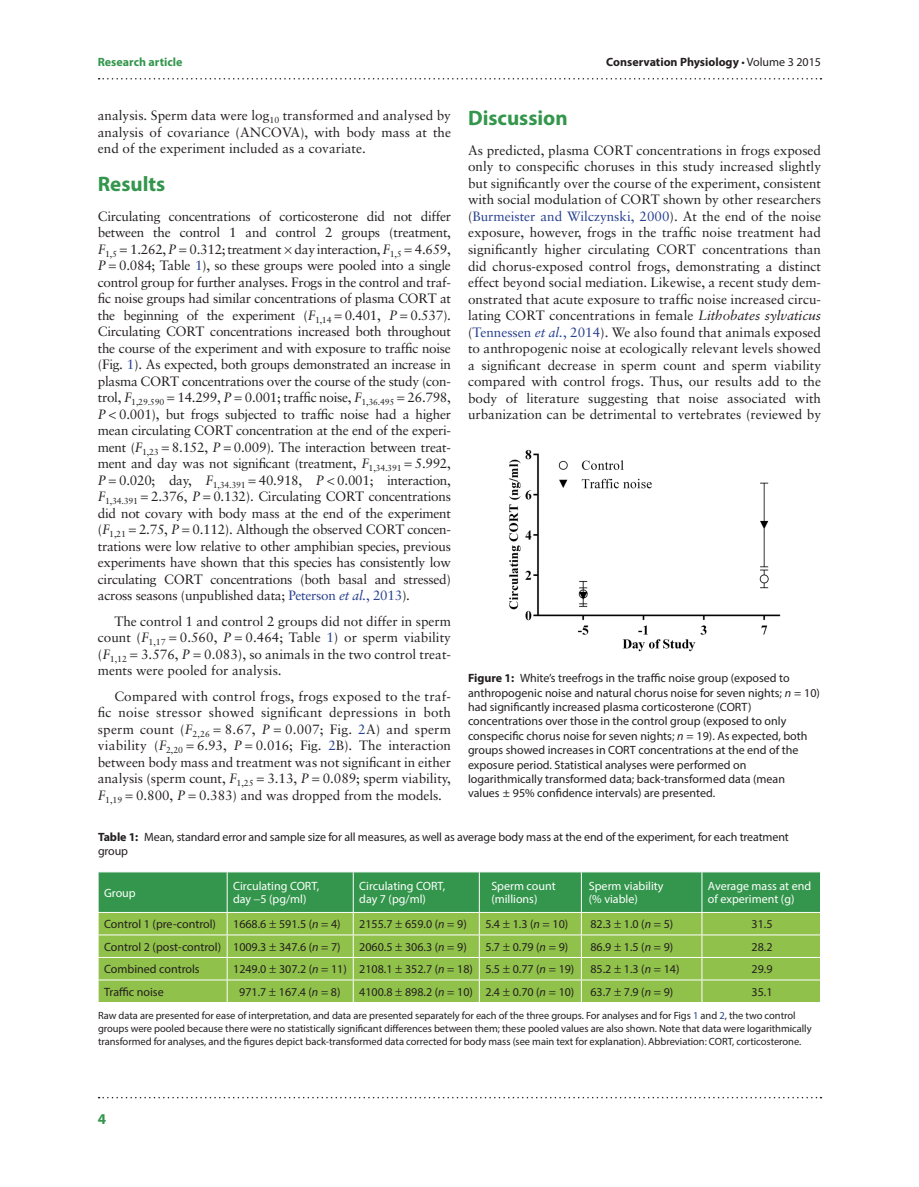
<style>
.page{position:relative;width:919px;height:1187px;background:#fff}
.page>*{position:absolute;margin:0;border:0;box-sizing:border-box;transform-origin:0 0}
._1{font:700 21px "Myriad Pro";color:#33964c}
.t1{font:700 15px "Myriad Pro";color:#33964c}
.T1{font:13.5px/16.5px "Sabon";color:#231f20;text-align:justify}
.T{font:13.5px/16.5px "Sabon";color:#231f20;text-align:justify}
.FC{font:12px/14.4px "Myriad Pro";color:#231f20}
.TB{font:12px "Myriad Pro";color:#231f20}
.TCH{font:12px/13.5px "Myriad Pro";color:#fff}
.TT{font:12px/14.4px "Myriad Pro";letter-spacing:-.01em;color:#231f20}
.t2{font:700 12px "Myriad Pro";color:#231f20}
.t3{font:700 12px "Myriad Pro";color:#33964c}
.TFN{font:10.5px/12.6px "Myriad Pro";letter-spacing:-.005em;color:#231f20}
.s1{font-weight:400}
.s2{font-style:italic}
.s3{color:#253f8e}
.s4{font-style:italic;color:#253f8e}
.s5{font-weight:700}
</style>
<div class="page">
<svg style="left:99px;top:1096px;width:722px;height:2px"></svg>
<svg style="left:99px;top:78px;width:722px;height:1px"></svg>
<img style="left:509px;top:450px;width:271px;height:202px">
<svg style="left:98px;top:872px;width:723px;height:130px;background:#78b652"></svg>
<p class="t3" style="left:98px;top:54px;width:86px">Research article</p>
<p class="t2" style="left:606px;top:54px;width:216px">Conservation Physiology <span class="s1">• Volume 3 2015</span></p>
<p class="T1" style="left:98px;top:107px;width:354px">analysis. Sperm data were log<sub>10</sub> transformed and analysed by analysis of covariance (ANCOVA), with body mass at the end of the experiment included as a covariate.</p>
<p class="_1" style="left:98px;top:170px;width:69px">Results</p>
<p class="T1" style="left:98px;top:207px;width:354px">Circulating concentrations of corticosterone did not differ between the control 1 and control 2 groups (treatment, <span class="s2">F</span><sub>1,5</sub> 1.262, <span class="s2">P</span> 0.312; treatment day interaction, <span class="s2">F</span><sub>1,5</sub> 4.659, <span class="s2">P</span> 0.084; Table <span class="s3">1</span>), so these groups were pooled into a single control group for further analyses. Frogs in the control and traf&shy;fic noise groups had similar concentrations of plasma CORT at the beginning of the experiment (<span class="s2">F</span><sub>1,14</sub> 0.401, <span class="s2">P</span> 0.537).<br>Circulating CORT concentrations increased both throughout the course of the experiment and with exposure to traffic noise (Fig. <span class="s3">1</span>). As expected, both groups demonstrated an increase in plasma CORT concentrations over the course of the study (con&shy;trol, <span class="s2">F</span><sub>1,29.590</sub> 14.299, <span class="s2">P</span> 0.001; traffic noise, <span class="s2">F</span><sub>1,36.495</sub> 26.798, <span class="s2">P</span> 0.001), but frogs subjected to traffic noise had a higher mean circulating CORT concentration at the end of the experi&shy;ment (<span class="s2">F</span><sub>1,23</sub> 8.152, <span class="s2">P</span> 0.009). The interaction between treat&shy;ment and day was not significant (treatment, <span class="s2">F</span><sub>1,34.391</sub> 5.992, <span class="s2">P</span> 0.020; day, <span class="s2">F</span><sub>1,34.391</sub> 40.918, <span class="s2">P</span> 0.001; interaction, <span class="s2">F</span><sub>1,34.391</sub> 2.376, <span class="s2">P</span> 0.132). Circulating CORT concentrations did not covary with body mass at the end of the experiment (<span class="s2">F</span><sub>1,21</sub> 2.75, <span class="s2">P</span> 0.112). Although the observed CORT concen&shy;trations were low relative to other amphibian species, previous experiments have shown that this species has consistently low circulating CORT concentrations (both basal and stressed) across seasons (unpublished data; <span class="s3">Peterson</span> <span class="s4">et al.</span><span class="s3">, 2013</span>).</p>
<p class="T" style="left:98px;top:612px;width:354px;text-indent:16px">The control 1 and control 2 groups did not differ in sperm count (<span class="s2">F</span><sub>1,17</sub> 0.560, <span class="s2">P</span> 0.464; Table <span class="s3">1</span>) or sperm viability (<span class="s2">F</span><sub>1,12</sub> 3.576, <span class="s2">P</span> 0.083), so animals in the two control treat&shy;ments were pooled for analysis.</p>
<p class="T" style="left:98px;top:687px;width:354px;text-indent:16px">Compared with control frogs, frogs exposed to the traf&shy;fic noise stressor showed significant depressions in both sperm count (<span class="s2">F</span><sub>2,26</sub> 8.67, <span class="s2">P</span> 0.007; Fig. <span class="s3">2</span>A) and sperm viability (<span class="s2">F</span><sub>2,20</sub> 6.93, <span class="s2">P</span> 0.016; Fig. <span class="s3">2</span>B). The interaction between body mass and treatment was not significant in either analysis (sperm count, <span class="s2">F</span><sub>1,25</sub> 3.13, <span class="s2">P</span> 0.089; sperm viability, <span class="s2">F</span><sub>1,19</sub> 0.800, <span class="s2">P</span> 0.383) and was dropped from the models.</p>
<p class="_1" style="left:468px;top:105px;width:101px">Discussion</p>
<p class="T1" style="left:468px;top:142px;width:354px">As predicted, plasma CORT concentrations in frogs exposed only to conspecific choruses in this study increased slightly but significantly over the course of the experiment, consistent with social modulation of CORT shown by other researchers (<span class="s3">Burmeister and Wilczynski, 2000</span>). At the end of the noise exposure, however, frogs in the traffic noise treatment had significantly higher circulating CORT concentrations than did chorus-exposed control frogs, demonstrating a distinct effect beyond social mediation. Likewise, a recent study dem&shy;onstrated that acute exposure to traffic noise increased circu&shy;lating CORT concentrations in female <span class="s2">Lithobates sylvaticus </span>(<span class="s3">Tennessen</span> <span class="s4">et al.</span><span class="s3">, 2014</span>). We also found that animals exposed to anthropogenic noise at ecologically relevant levels showed a significant decrease in sperm count and sperm viability compared with control frogs. Thus, our results add to the body of literature suggesting that noise associated with urbanization can be detrimental to vertebrates (reviewed by</p>
<p class="FC" style="left:468px;top:670px;width:353px"><span class="s5">Figure 1:</span> White’s treefrogs in the traffic noise group (exposed to anthropogenic noise and natural chorus noise for seven nights; <span class="s2">n</span> = 10) had significantly increased plasma corticosterone (CORT) concentrations over those in the control group (exposed to only conspecific chorus noise for seven nights; <span class="s2">n</span> = 19). As expected, both groups showed increases in CORT concentrations at the end of the exposure period. Statistical analyses were performed on logarithmically transformed data; back-transformed data (mean<br>values ± 95% confidence intervals) are presented.</p>
<p class="TT" style="left:98px;top:829px;width:692px"><span class="s5">Table 1:</span> Mean, standard error and sample size for all measures, as well as average body mass at the end of the experiment, for each treatment group</p>
<p class="TCH" style="left:104px;top:885px;width:33px">Group</p>
<p class="TCH" style="left:233px;top:878px;width:88px">Circulating CORT, day −5 (pg/ml)</p>
<p class="TCH" style="left:359px;top:878px;width:88px">Circulating CORT, day 7 (pg/ml)</p>
<p class="TCH" style="left:491px;top:878px;width:66px">Sperm count (millions)</p>
<p class="TCH" style="left:589px;top:878px;width:76px">Sperm viability (% viable)</p>
<p class="TCH" style="left:708px;top:878px;width:105px">Average mass at end of experiment (g)</p>
<p class="TB" style="left:104px;top:916px;width:113px">Control 1 (pre-control)</p>
<p class="TB" style="left:233px;top:916px;width:109px">1668.6 591.5 (<span class="s2">n</span> 4)</p>
<p class="TB" style="left:359px;top:916px;width:109px">2155.7 659.0 (<span class="s2">n</span> 9)</p>
<p class="TB" style="left:485px;top:916px;width:84px">5.4 1.3 (<span class="s2">n</span> 10)</p>
<p class="TB" style="left:590px;top:916px;width:84px">82.3 1.0 (<span class="s2">n</span> 5)</p>
<p class="TB" style="left:751px;top:916px;width:22px">31.5</p>
<p class="TB" style="left:104px;top:939px;width:118px">Control 2 (post-control)</p>
<p class="TB" style="left:233px;top:939px;width:109px">1009.3 347.6 (<span class="s2">n</span> 7)</p>
<p class="TB" style="left:359px;top:939px;width:109px">2060.5 306.3 (<span class="s2">n</span> 9)</p>
<p class="TB" style="left:485px;top:939px;width:84px">5.7 0.79 (<span class="s2">n</span> 9)</p>
<p class="TB" style="left:590px;top:939px;width:84px">86.9 1.5 (<span class="s2">n</span> 9)</p>
<p class="TB" style="left:751px;top:939px;width:22px">28.2</p>
<p class="TB" style="left:104px;top:961px;width:97px">Combined controls</p>
<p class="TB" style="left:233px;top:961px;width:115px">1249.0 307.2 (<span class="s2">n</span> 11)</p>
<p class="TB" style="left:359px;top:961px;width:115px">2108.1 352.7 (<span class="s2">n</span> 18)</p>
<p class="TB" style="left:485px;top:961px;width:91px">5.5 0.77 (<span class="s2">n</span> 19)</p>
<p class="TB" style="left:590px;top:961px;width:91px">85.2 1.3 (<span class="s2">n</span> 14)</p>
<p class="TB" style="left:751px;top:961px;width:22px">29.9</p>
<p class="TB" style="left:104px;top:984px;width:61px">Traffic noise</p>
<p class="TB" style="left:239px;top:984px;width:103px">971.7 167.4 (<span class="s2">n</span> 8)</p>
<p class="TB" style="left:359px;top:984px;width:115px">4100.8 898.2 (<span class="s2">n</span> 10)</p>
<p class="TB" style="left:485px;top:984px;width:91px">2.4 0.70 (<span class="s2">n</span> 10)</p>
<p class="TB" style="left:590px;top:984px;width:84px">63.7 7.9 (<span class="s2">n</span> 9)</p>
<p class="TB" style="left:751px;top:984px;width:22px">35.1</p>
<p class="TFN" style="left:98px;top:1009px;width:715px">Raw data are presented for ease of interpretation, and data are presented separately for each of the three groups. For analyses and for Figs <span class="s3">1</span> and <span class="s3">2</span>, the two control groups were pooled because there were no statistically significant differences between them; these pooled values are also shown. Note that data were logarithmically transformed for analyses, and the figures depict back-transformed data corrected for body mass (see main text for explanation). Abbreviation: CORT, corticosterone.</p>
<p class="t1" style="left:98px;top:1108px;width:10px">4</p>
</div>
